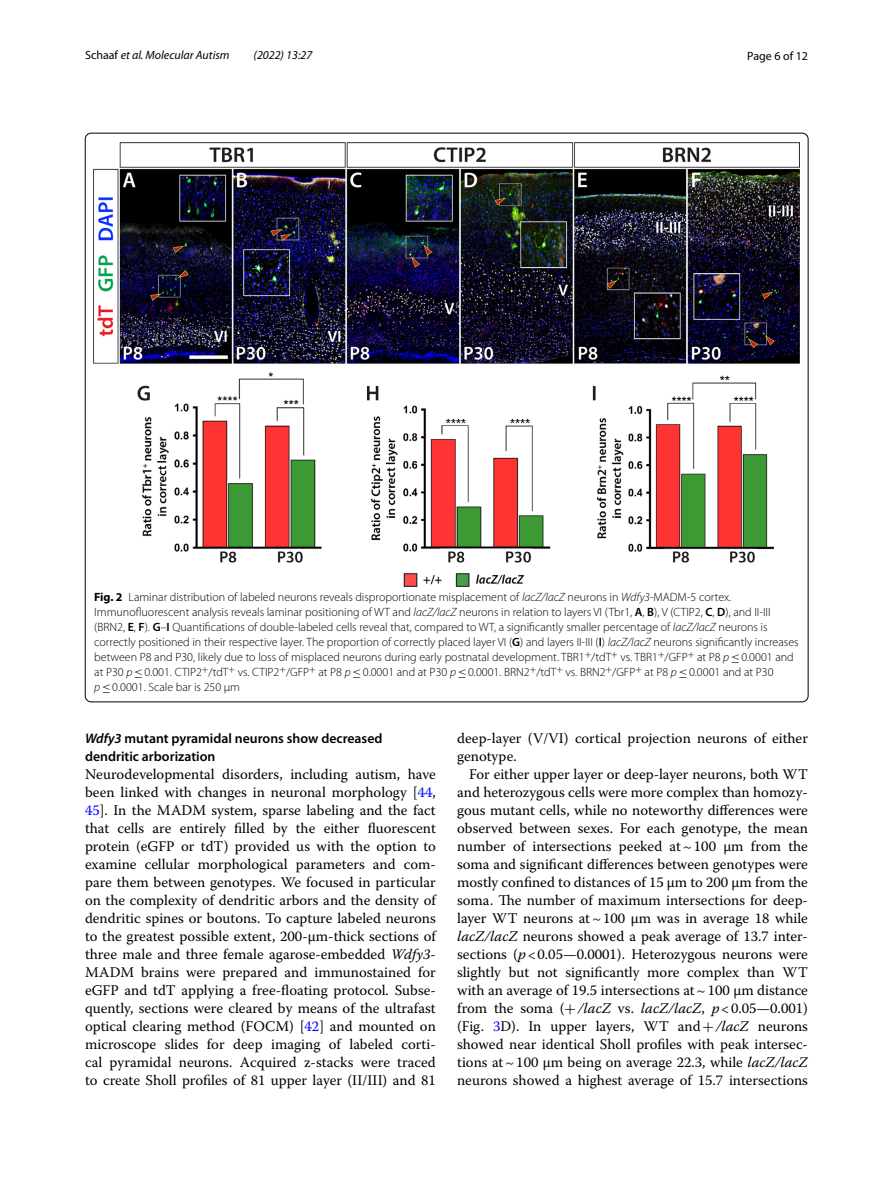
<style>
.page{position:relative;width:893px;height:1187px;background:#fff}
.page>*{position:absolute;margin:0;border:0;box-sizing:border-box;transform-origin:0 0}
.t1{font:14.7px/18px "Warnock Pro";color:#000;text-align:justify}
.t2{font:600 13.8px/18px "Myriad Pro";color:#000}
.t3{font:300 12px/15px "Myriad Pro";color:#000}
.t4{font:italic 12px "Myriad Pro";color:#000}
.t5{font:12px "Myriad Pro";color:#000}
.s1{font-style:normal}
.s2{font-weight:700}
.s3{font-style:italic}
.s4{font-weight:600}
.s5{font-family:"MTSY";font-weight:400}
.s6{color:#00f}
.s7{font-family:"MTSY"}
</style>
<div class="page">
<img style="left:94px;top:142px;width:706px;height:444px">
<p class="t4" style="left:85px;top:48px;width:146px"><span class="s1">Schaaf</span> et al. Molecular Autism</p>
<p class="t4" style="left:254px;top:48px;width:60px">(2022) 13:27</p>
<p class="t5" style="left:747px;top:48px;width:62px">Page 6 of 12</p>
<p class="t3" style="left:94px;top:590px;width:706px"><span class="s2">Fig. 2</span> Laminar distribution of labeled neurons reveals disproportionate misplacement of <span class="s3">lacZ/lacZ</span> neurons in <span class="s3">Wdfy3</span>-MADM-5 cortex.<br>Immunofluorescent analysis reveals laminar positioning of WT and <span class="s3">lacZ/lacZ</span> neurons in relation to layers VI (Tbr1, <span class="s4">A</span>, <span class="s4">B</span>), V (CTIP2, <span class="s4">C</span>, <span class="s4">D</span>), and II-III (BRN2, <span class="s4">E</span>, <span class="s4">F</span>). <span class="s4">G</span>–<span class="s4">I</span> Quantifications of double-labeled cells reveal that, compared to WT, a significantly smaller percentage of <span class="s3">lacZ/lacZ</span> neurons is correctly positioned in their respective layer. The proportion of correctly placed layer VI (<span class="s4">G</span>) and layers II-III (<span class="s4">I</span>) <span class="s3">lacZ/lacZ</span> neurons significantly increases between P8 and P30, likely due to loss of misplaced neurons during early postnatal development. TBR1<sup>+</sup>/tdT<sup>+</sup> vs. TBR1<sup>+</sup>/GFP<sup>+</sup> at P8 <span class="s3">p</span><span class="s5">≤</span>0.0001 and at P30 <span class="s3">p</span><span class="s5">≤</span>0.001. CTIP2<sup>+</sup>/tdT<sup>+</sup> vs. CTIP2<sup>+</sup>/GFP<sup>+</sup> at P8 <span class="s3">p</span><span class="s5">≤</span>0.0001 and at P30 <span class="s3">p</span><span class="s5">≤</span>0.0001. BRN2<sup>+</sup>/tdT<sup>+</sup> vs. BRN2<sup>+</sup>/GFP<sup>+</sup> at P8 <span class="s3">p</span><span class="s5">≤</span>0.0001 and at P30 <span class="s3">p</span><span class="s5">≤</span>0.0001. Scale bar is 250 μm</p>
<p class="t2" style="left:85px;top:728px;width:299px"><span class="s3">Wdfy3</span> mutant pyramidal neurons show decreased dendritic arborization</p>
<p class="t1" style="left:85px;top:764px;width:352px">Neurodevelopmental disorders, including autism, have been linked with changes in neuronal morphology [<span class="s6">44</span>, <span class="s6">45</span>]. In the MADM system, sparse labeling and the fact that cells are entirely filled by the either fluorescent protein (eGFP or tdT) provided us with the option to examine cellular morphological parameters and com&shy;pare them between genotypes. We focused in particular on the complexity of dendritic arbors and the density of dendritic spines or boutons. To capture labeled neurons to the greatest possible extent, 200-μm-thick sections of three male and three female agarose-embedded <span class="s3">Wdfy3</span>- MADM brains were prepared and immunostained for eGFP and tdT applying a free-floating protocol. Subse&shy;quently, sections were cleared by means of the ultrafast optical clearing method (FOCM) [<span class="s6">42</span>] and mounted on microscope slides for deep imaging of labeled corti&shy;cal pyramidal neurons. Acquired z-stacks were traced to create Sholl profiles of 81 upper layer (II/III) and 81</p>
<p class="t1" style="left:457px;top:729px;width:352px">deep-layer (V/VI) cortical projection neurons of either genotype.</p>
<p class="t1" style="left:457px;top:765px;width:352px;text-indent:12px">For either upper layer or deep-layer neurons, both WT and heterozygous cells were more complex than homozy&shy;gous mutant cells, while no noteworthy differences were observed between sexes. For each genotype, the mean number of intersections peeked at~100 μm from the soma and significant differences between genotypes were mostly confined to distances of 15 μm to 200 μm from the soma. The number of maximum intersections for deep&shy;layer WT neurons at~100 μm was in average 18 while <span class="s3">lacZ/lacZ</span> neurons showed a peak average of 13.7 inter&shy;sections (<span class="s3">p</span>&lt;0.05—0.0001). Heterozygous neurons were slightly but not significantly more complex than WT with an average of 19.5 intersections at~100 μm distance from the soma (<span class="s7">+</span><span class="s3">/lacZ</span> vs. <span class="s3">lacZ/lacZ</span>, <span class="s3">p</span>&lt;0.05—0.001) (Fig. <span class="s6">3</span>D). In upper layers, WT and<span class="s7">+</span><span class="s3">/lacZ</span> neurons showed near identical Sholl profiles with peak intersec&shy;tions at~100 μm being on average 22.3, while <span class="s3">lacZ/lacZ </span>neurons showed a highest average of 15.7 intersections</p>
</div>
